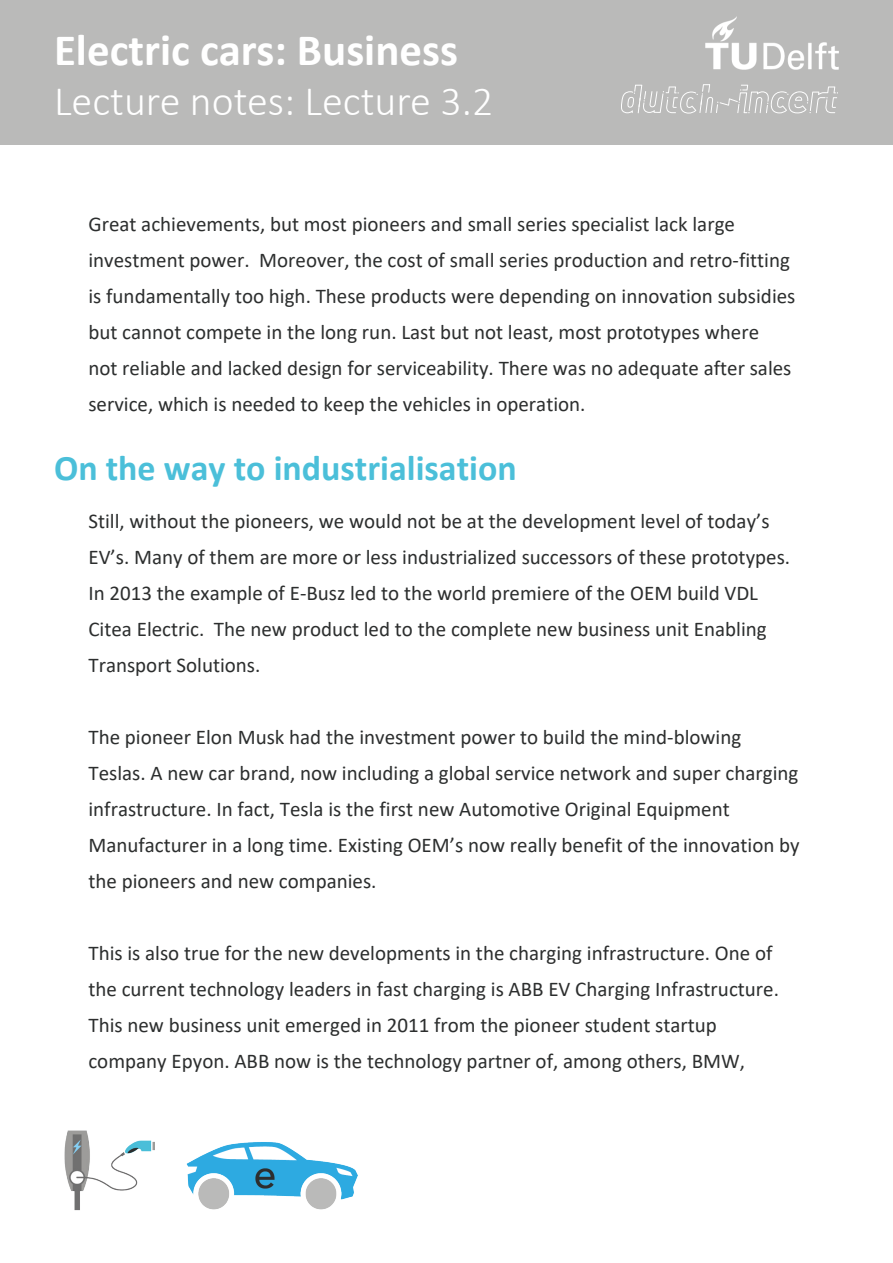
<style>
.page{position:relative;width:893px;height:1263px;background:#fff}
.page>*{position:absolute;margin:0;border:0;box-sizing:border-box;transform-origin:0 0}
.t1{font:700 45px "Calibri";color:#fff}
.t2{font:300 42px "Calibri";color:#fff}
.t3{font:700 36px "Calibri";color:#4bbfd9}
.t4{font:21px/36px "Calibri";color:#2c2e2e}
</style>
<div class="page">
<div style="left:0;top:0;width:893px;height:145px;background:#babab9"></div>
<svg style="left:621px;top:84px;width:217px;height:30px"></svg>
<img style="left:705px;top:16px;width:134px;height:54px">
<img style="left:64px;top:1130px;width:90px;height:81px">
<img style="left:186px;top:1142px;width:172px;height:68px">
<h1 class="t1" style="left:54px;top:19px;width:406px">Electric cars: Business</h1>
<h2 class="t2" style="left:54px;top:75px;width:441px">Lecture notes: Lecture 3.2</h2>
<p class="t4" style="left:88px;top:205px;width:708px">Great achievements, but most pioneers and small series specialist lack large investment power. Moreover, the cost of small series production and retro-fitting is fundamentally too high. These products were depending on innovation subsidies but cannot compete in the long run. Last but not least, most prototypes where<br>not reliable and lacked design for serviceability. There was no adequate after sales service, which is needed to keep the vehicles in operation.</p>
<p class="t3" style="left:54px;top:443px;width:464px">On the way to industrialisation</p>
<p class="t4" style="left:88px;top:503px;width:703px">Still, without the pioneers, we would not be at the development level of today’s EV’s. Many of them are more or less industrialized successors of these prototypes.<br>In 2013 the example of E-Busz led to the world premiere of the OEM build VDL Citea Electric. The new product led to the complete new business unit Enabling Transport Solutions.</p>
<p class="t4" style="left:88px;top:719px;width:713px">The pioneer Elon Musk had the investment power to build the mind-blowing Teslas. A new car brand, now including a global service network and super charging infrastructure. In fact, Tesla is the first new Automotive Original Equipment Manufacturer in a long time. Existing OEM’s now really benefit of the innovation by the pioneers and new companies.</p>
<p class="t4" style="left:88px;top:935px;width:692px">This is also true for the new developments in the charging infrastructure. One of the current technology leaders in fast charging is ABB EV Charging Infrastructure.<br>This new business unit emerged in 2011 from the pioneer student startup company Epyon. ABB now is the technology partner of, among others, BMW,</p>
</div>
